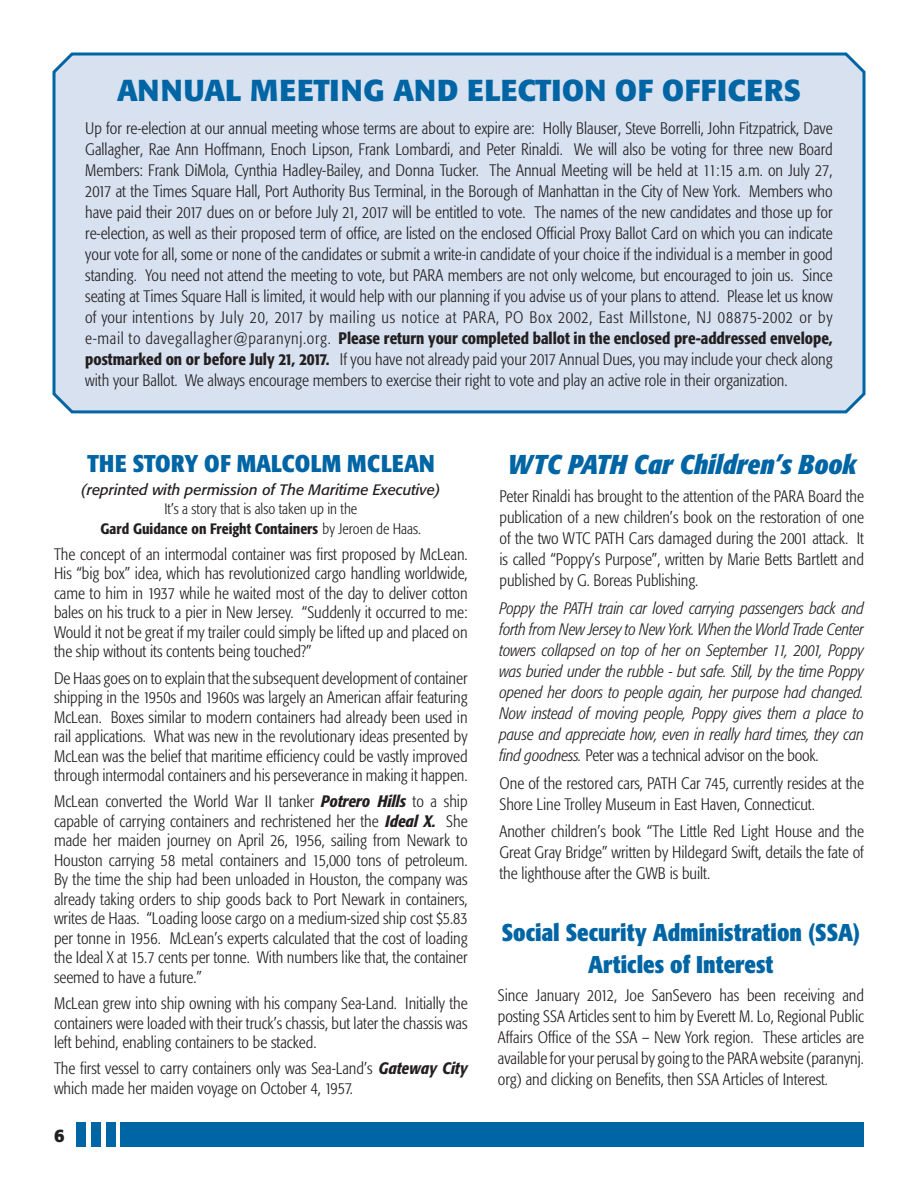
<style>
.page{position:relative;width:918px;height:1188px;background:#fff}
.page>*{position:absolute;margin:0;border:0;box-sizing:border-box;transform-origin:0 0}
.t1{font:700 30px "Formata";letter-spacing:.02em;color:#0065a4}
.t2{font:italic 700 condensed 27px "Formata";color:#0065a4}
.t3{font:700 condensed 24px/31.5px "Formata";color:#0065a4;text-align:center}
.t4{font:700 18px "Formata";color:#231f20}
.t5{font:300 condensed 16.5px/21px "Formata";color:#231f20;text-align:justify}
.t6{font:italic 300 condensed 16.5px/21px "Formata";letter-spacing:-.01em;color:#231f20;text-align:justify}
.t7{font:300 condensed 15px/19.5px "Formata";color:#231f20;text-align:center}
.t8{font:italic 15px "Formata";color:#231f20}
.s1{font-weight:500}
.s2{font-weight:500;font-style:italic}
.s3{font-style:normal}
</style>
<div class="page">
<div style="left:106px;top:1122px;width:10px;height:25px;background:#0065a4"></div>
<div style="left:91px;top:1122px;width:10px;height:25px;background:#0065a4"></div>
<div style="left:76px;top:1122px;width:10px;height:25px;background:#0065a4"></div>
<div style="left:121px;top:1122px;width:743px;height:25px;background:#0065a4"></div>
<div style="left:52px;top:52px;width:814px;height:362px;background:#d7e1f0"></div>
<p class="t1" style="left:117px;top:72px;width:685px">ANNUAL MEETING AND ELECTION OF OFFICERS</p>
<p class="t5" style="left:85px;top:118px;width:749px">Up for re-election at our annual meeting whose terms are about to expire are: Holly Blauser, Steve Borrelli, John Fitzpatrick, Dave Gallagher, Rae Ann Hoffmann, Enoch Lipson, Frank Lombardi, and Peter Rinaldi. We will also be voting for three new Board Members: Frank DiMola, Cynthia Hadley-Bailey, and Donna Tucker. The Annual Meeting will be held at 11:15 a.m. on July 27, 2017 at the Times Square Hall, Port Authority Bus Terminal, in the Borough of Manhattan in the City of New York. Members who have paid their 2017 dues on or before July 21, 2017 will be entitled to vote. The names of the new candidates and those up for re-election, as well as their proposed term of office, are listed on the enclosed Official Proxy Ballot Card on which you can indicate your vote for all, some or none of the candidates or submit a write-in candidate of your choice if the individual is a member in good standing. You need not attend the meeting to vote, but PARA members are not only welcome, but encouraged to join us. Since seating at Times Square Hall is limited, it would help with our planning if you advise us of your plans to attend. Please let us know of your intentions by July 20, 2017 by mailing us notice at PARA, PO Box 2002, East Millstone, NJ 08875-2002 or by e-mail to davegallagher@paranynj.org. <span class="s1">Please return your completed ballot in the enclosed pre-addressed envelope, postmarked on or before July 21, 2017.</span> If you have not already paid your 2017 Annual Dues, you may include your check along with your Ballot. We always encourage members to exercise their right to vote and play an active role in their organization.</p>
<p class="t3" style="left:87px;top:448px;width:349px">THE STORY OF MALCOLM MCLEAN</p>
<p class="t8" style="left:81px;top:480px;width:361px">(reprinted with permission of The Maritime Executive)</p>
<p class="t7" style="left:101px;top:499px;width:322px">It’s a story that is also taken up in the<br><span class="s1">Gard Guidance on Freight Containers</span> by Jeroen de Haas.</p>
<p class="t5" style="left:54px;top:544px;width:415px;line-height:19.5px">The concept of an intermodal container was first proposed by McLean.<br>His “big box” idea, which has revolutionized cargo handling worldwide, came to him in 1937 while he waited most of the day to deliver cotton bales on his truck to a pier in New Jersey. “Suddenly it occurred to me:<br>Would it not be great if my trailer could simply be lifted up and placed on the ship without its contents being touched?”</p>
<p class="t5" style="left:54px;top:668px;width:415px;line-height:19.5px">De Haas goes on to explain that the subsequent development of container shipping in the 1950s and 1960s was largely an American affair featuring McLean. Boxes similar to modern containers had already been used in rail applications. What was new in the revolutionary ideas presented by McLean was the belief that maritime efficiency could be vastly improved through intermodal containers and his perseverance in making it happen.</p>
<p class="t5" style="left:54px;top:792px;width:415px;line-height:19.5px">McLean converted the World War II tanker <span class="s2">Potrero Hills</span> to a ship capable of carrying containers and rechristened her the <span class="s2">Ideal X.</span> She made her maiden journey on April 26, 1956, sailing from Newark to Houston carrying 58 metal containers and 15,000 tons of petroleum.<br>By the time the ship had been unloaded in Houston, the company was already taking orders to ship goods back to Port Newark in containers, writes de Haas. “Loading loose cargo on a medium-sized ship cost $5.83 per tonne in 1956. McLean’s experts calculated that the cost of loading the Ideal X at 15.7 cents per tonne. With numbers like that, the container seemed to have a future.”</p>
<p class="t5" style="left:54px;top:994px;width:415px;line-height:19.5px">McLean grew into ship owning with his company Sea-Land. Initially the containers were loaded with their truck’s chassis, but later the chassis was left behind, enabling containers to be stacked.</p>
<p class="t5" style="left:54px;top:1059px;width:415px;line-height:19.5px">The first vessel to carry containers only was Sea-Land’s <span class="s2">Gateway City </span>which made her maiden voyage on October 4, 1957.</p>
<p class="t4" style="left:54px;top:1124px;width:12px">6</p>
<p class="t2" style="left:507px;top:448px;width:350px">WTC PATH Car Children’s Book</p>
<p class="t5" style="left:500px;top:486px;width:366px">Peter Rinaldi has brought to the attention of the PARA Board the publication of a new children’s book on the restoration of one of the two WTC PATH Cars damaged during the 2001 attack. It is called “Poppy’s Purpose”, written by Marie Betts Bartlett and published by G. Boreas Publishing.</p>
<p class="t6" style="left:500px;top:598px;width:366px">Poppy the PATH train car loved carrying passengers back and forth from New Jersey to New York. When the World Trade Center towers collapsed on top of her on September 11, 2001, Poppy was buried under the rubble - but safe. Still, by the time Poppy opened her doors to people again, her purpose had changed.<br>Now instead of moving people, Poppy gives them a place to pause and appreciate how, even in really hard times, they can find goodness. <span class="s3">Peter was a technical advisor on the book.</span></p>
<p class="t5" style="left:500px;top:773px;width:366px">One of the restored cars, PATH Car 745, currently resides at the<br>Shore Line Trolley Museum in East Haven, Connecticut.</p>
<p class="t5" style="left:500px;top:821px;width:366px">Another children’s book “The Little Red Light House and the Great Gray Bridge” written by Hildegard Swift, details the fate of the lighthouse after the GWB is built.</p>
<p class="t3" style="left:502px;top:917px;width:360px">Social Security Administration (SSA)<br>Articles of Interest</p>
<p class="t5" style="left:498px;top:985px;width:368px">Since January 2012, Joe SanSevero has been receiving and posting SSA Articles sent to him by Everett M. Lo, Regional Public Affairs Office of the SSA – New York region. These articles are available for your perusal by going to the PARA website (paranynj. org) and clicking on Benefits, then SSA Articles of Interest.</p>
</div>
